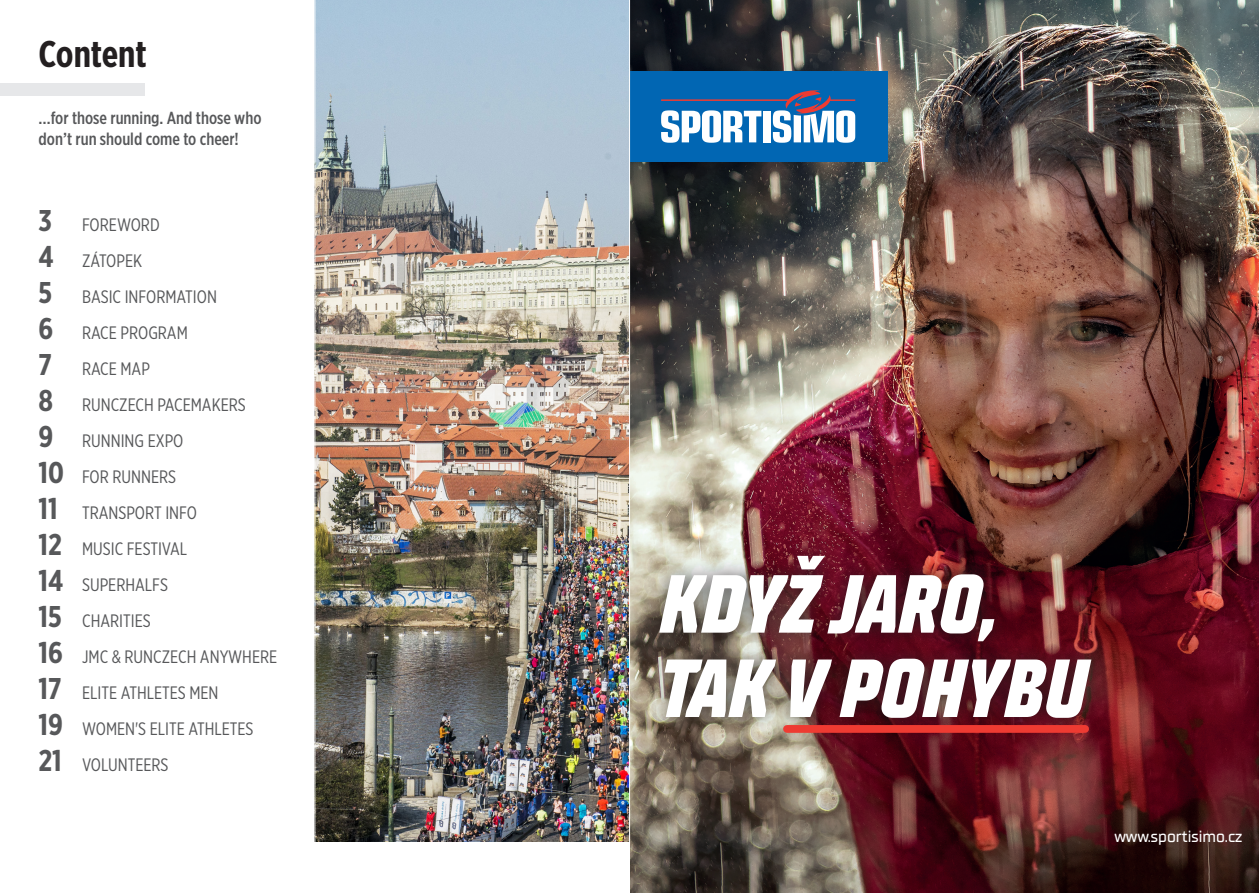
<style>
.page{position:relative;width:1259px;height:893px;background:#fff}
.page>*{position:absolute;margin:0;border:0;box-sizing:border-box;transform-origin:0 0}
.t1{font:italic 800 82.2px/84.3px "TT Supermolot Neue Trl Cnd";letter-spacing:-.01em;color:#fff}
.t2{font:700 37.2px "Gotham X Narrow";letter-spacing:-.005em;color:#231f20}
.t3{font:18px "Gotham X Narrow";color:#57585a}
.t4{font:500 17.4px/20.9px "Gotham X Narrow";color:#57585a}
.t5{font:500 16.35px "TT Supermolot Neue Trl";color:#fff}
.s1{font-weight:700;font-size:30px}
</style>
<div class="page">
<img style="left:631px;top:0;width:628px;height:893px">
<div style="left:642px;top:538px;width:466px;height:197px;background:#231f20;opacity:.75"></div>
<div style="left:787px;top:725px;width:298px;height:8px;background:#ee3b32"></div>
<div style="left:631px;top:71px;width:257px;height:91px;background:#0166b3"></div>
<svg style="left:661px;top:90px;width:194px;height:53px"></svg>
<div style="left:0;top:83px;width:145px;height:12px;background:#e6e7e9"></div>
<img style="left:315px;top:0;width:314px;height:842px">
<p class="t2" style="left:39px;top:31px;width:110px">Content</p>
<p class="t4" style="left:39px;top:108px;width:224px">…for those running. And those who don’t run should come to cheer!</p>
<p class="t3" style="left:39px;top:214px;width:123px"><span class="s1">3</span> FOREWORD</p>
<p class="t3" style="left:39px;top:250px;width:105px"><span class="s1">4</span> ZÁTOPEK</p>
<p class="t3" style="left:39px;top:286px;width:180px"><span class="s1">5</span> BASIC INFORMATION</p>
<p class="t3" style="left:39px;top:322px;width:151px"><span class="s1">6</span> RACE PROGRAM</p>
<p class="t3" style="left:39px;top:358px;width:113px"><span class="s1">7</span> RACE MAP</p>
<p class="t3" style="left:39px;top:394px;width:209px"><span class="s1">8</span> RUNCZECH PACEMAKERS</p>
<p class="t3" style="left:39px;top:430px;width:146px"><span class="s1">9</span> RUNNING EXPO</p>
<p class="t3" style="left:39px;top:466px;width:139px"><span class="s1">10</span> FOR RUNNERS</p>
<p class="t3" style="left:39px;top:502px;width:160px"><span class="s1">11</span> TRANSPORT INFO</p>
<p class="t3" style="left:39px;top:538px;width:150px"><span class="s1">12</span> MUSIC FESTIVAL</p>
<p class="t3" style="left:39px;top:574px;width:131px"><span class="s1">14</span> SUPERHALFS</p>
<p class="t3" style="left:39px;top:610px;width:114px"><span class="s1">15</span> CHARITIES</p>
<p class="t3" style="left:39px;top:646px;width:240px"><span class="s1">16</span> JMC &amp; RUNCZECH ANYWHERE</p>
<p class="t3" style="left:39px;top:682px;width:181px"><span class="s1">17</span> ELITE ATHLETES MEN</p>
<p class="t3" style="left:39px;top:718px;width:216px"><span class="s1">19</span> WOMEN'S ELITE ATHLETES</p>
<p class="t3" style="left:39px;top:754px;width:131px"><span class="s1">21</span> VOLUNTEERS</p>
<p class="t1" style="left:654px;top:563px;width:430px">KDYŽ JARO,<br>TAK V POHYBU</p>
<p class="t5" style="left:1114px;top:827px;width:129px">www.sportisimo.cz</p>
</div>
